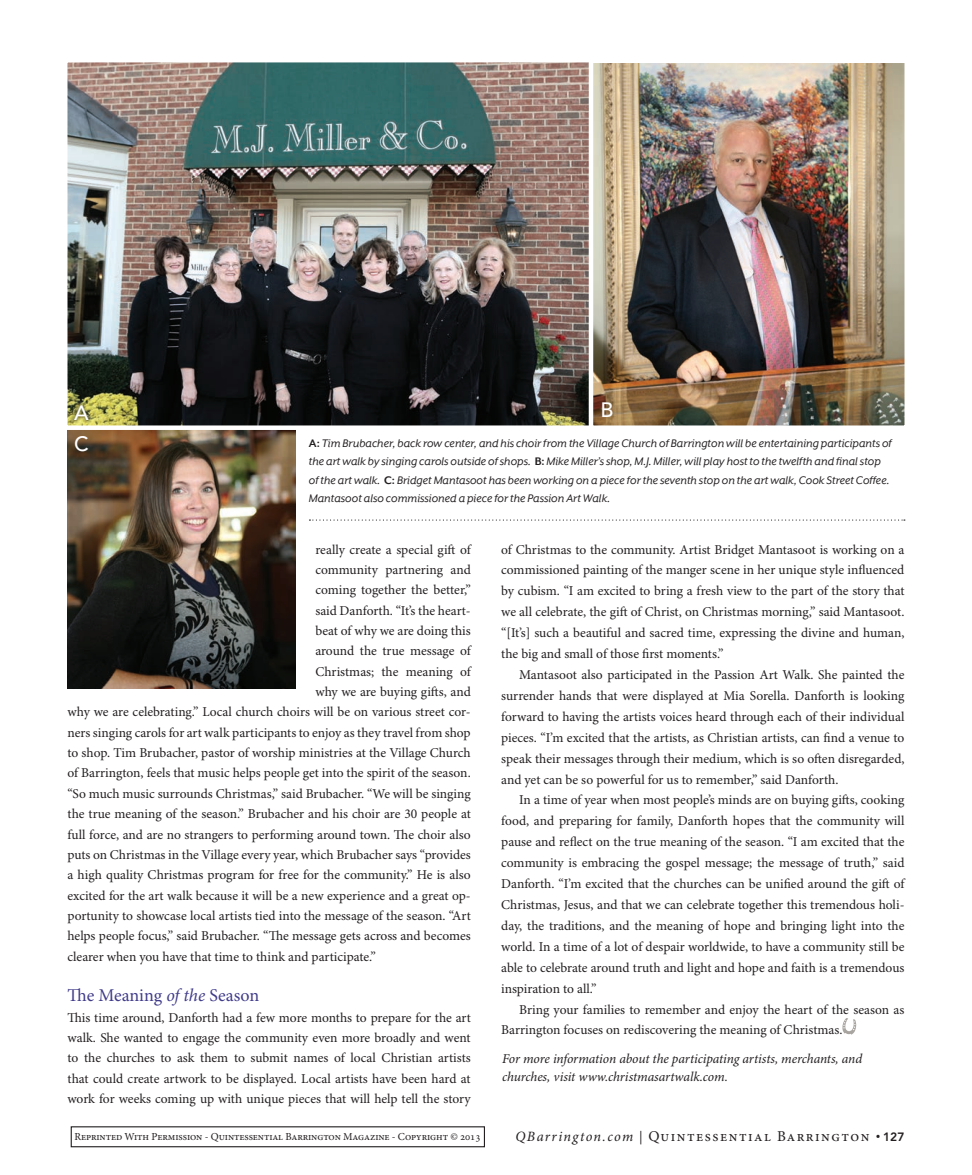
<style>
.page{position:relative;width:972px;height:1175px;background:#fff}
.page>*{position:absolute;margin:0;border:0;box-sizing:border-box;transform-origin:0 0}
.t1{font:500 20.7px "Avenir LT Std";color:#fff}
._1_-_Text_Indent{font:18px "Minion Pro";color:#413c8a}
.t2{font:15px "Minion Pro";letter-spacing:.1em;color:#231f20}
._1_-_Text_Indent-2{font:13.5px/20.9px "Minion Pro";color:#231f20;text-align:justify}
.t3{font:italic 13.5px/18px "Minion Pro";letter-spacing:-.01em;color:#231f20}
.Captions_-_At_Home{font:12.75px/18px "Mr Eaves XL San Alt RI";color:#231f20}
.t4{font:10.65px "Minion Pro";letter-spacing:-.01em;color:#231f20}
.s1{font-family:"Mr Eaves XL San B"}
.s2{font-style:italic}
.s3{font-style:italic;font-size:14.25px}
.s4{font-size:13.5px}
.s5{font-size:12px}
.s6{font-family:"Avenir LT Std";font-weight:800;font-size:12px}
</style>
<div class="page">
<img style="left:68px;top:432px;width:228px;height:256px">
<img style="left:67px;top:62px;width:519px;height:370px">
<svg style="left:309px;top:519px;width:596px;height:1px"></svg>
<img style="left:586px;top:62px;width:319px;height:364px">
<div style="left:71px;top:401px;width:21px;height:22px;background:#231f20;opacity:.75"></div>
<svg style="left:842px;top:1018px;width:15px;height:16px"></svg>
<div style="left:71px;top:1126px;width:414px;height:21px;border:1px solid #231f20"></div>
<p class="t1" style="left:74px;top:401px;width:16px">A</p>
<p class="t1" style="left:74px;top:431px;width:16px">C</p>
<p class="t1" style="left:600px;top:397px;width:15px">B</p>
<p class="Captions_-_At_Home" style="left:309px;top:434px;width:584px"><span class="s1">A:</span> Tim Brubacher, back row center, and his choir from the Village Church of Barrington will be entertaining participants of the art walk by singing carols outside of shops. <span class="s1">B:</span> Mike Miller’s shop, M.J. Miller, will play host to the twelfth and final stop of the art walk. <span class="s1">C:</span> Bridget Mantasoot has been working on a piece for the seventh stop on the art walk, Cook Street Coffee.<br>Mantasoot also commissioned a piece for the Passion Art Walk.</p>
<p class="_1_-_Text_Indent-2" style="left:315px;top:539px;width:157px">really create a special gift of</p>
<p class="_1_-_Text_Indent-2" style="left:315px;top:559px;width:157px">community partnering and</p>
<p class="_1_-_Text_Indent-2" style="left:315px;top:580px;width:157px">coming together the better,”</p>
<p class="_1_-_Text_Indent-2" style="left:315px;top:600px;width:157px">said Danforth. “It’s the heart-</p>
<p class="_1_-_Text_Indent-2" style="left:315px;top:621px;width:157px">beat of why we are doing this</p>
<p class="_1_-_Text_Indent-2" style="left:315px;top:641px;width:157px">around the true message of</p>
<p class="_1_-_Text_Indent-2" style="left:315px;top:661px;width:157px">Christmas; the meaning of</p>
<p class="_1_-_Text_Indent-2" style="left:315px;top:682px;width:157px">why we are buying gifts, and</p>
<p class="_1_-_Text_Indent-2" style="left:68px;top:702px;width:405px">why we are celebrating.” Local church choirs will be on various street cor-</p>
<p class="_1_-_Text_Indent-2" style="left:68px;top:722px;width:405px">ners singing carols for art walk participants to enjoy as they travel from shop</p>
<p class="_1_-_Text_Indent-2" style="left:68px;top:743px;width:405px">to shop. Tim Brubacher, pastor of worship ministries at the Village Church</p>
<p class="_1_-_Text_Indent-2" style="left:68px;top:763px;width:405px">of Barrington, feels that music helps people get into the spirit of the season.</p>
<p class="_1_-_Text_Indent-2" style="left:68px;top:783px;width:405px">“So much music surrounds Christmas,” said Brubacher. “We will be singing</p>
<p class="_1_-_Text_Indent-2" style="left:68px;top:804px;width:405px">the true meaning of the season.” Brubacher and his choir are 30 people at</p>
<p class="_1_-_Text_Indent-2" style="left:68px;top:824px;width:405px">full force, and are no strangers to performing around town. The choir also</p>
<p class="_1_-_Text_Indent-2" style="left:68px;top:844px;width:405px">puts on Christmas in the Village every year, which Brubacher says “provides</p>
<p class="_1_-_Text_Indent-2" style="left:68px;top:865px;width:405px">a high quality Christmas program for free for the community.” He is also</p>
<p class="_1_-_Text_Indent-2" style="left:68px;top:885px;width:405px">excited for the art walk because it will be a new experience and a great op-</p>
<p class="_1_-_Text_Indent-2" style="left:68px;top:905px;width:405px">portunity to showcase local artists tied into the message of the season. “Art</p>
<p class="_1_-_Text_Indent-2" style="left:68px;top:926px;width:405px">helps people focus,” said Brubacher. “The message gets across and becomes</p>
<p class="_1_-_Text_Indent-2" style="left:68px;top:946px;width:310px">clearer when you have that time to think and participate.”</p>
<p class="_1_-_Text_Indent" style="left:68px;top:984px;width:193px">The Meaning <span class="s2">of the</span> Season</p>
<p class="_1_-_Text_Indent-2" style="left:68px;top:1007px;width:405px;line-height:20.4px">This time around, Danforth had a few more months to prepare for the art walk. She wanted to engage the community even more broadly and went to the churches to ask them to submit names of local Christian artists that could create artwork to be displayed. Local artists have been hard at work for weeks coming up with unique pieces that will help tell the story</p>
<p class="_1_-_Text_Indent-2" style="left:501px;top:539px;width:405px">of Christmas to the community. Artist Bridget Mantasoot is working on a commissioned painting of the manger scene in her unique style influenced by cubism. “I am excited to bring a fresh view to the part of the story that we all celebrate, the gift of Christ, on Christmas morning,” said Mantasoot. “[It’s] such a beautiful and sacred time, expressing the divine and human, the big and small of those first moments.”</p>
<p class="_1_-_Text_Indent-2" style="left:501px;top:665px;width:405px;text-indent:18px">Mantasoot also participated in the Passion Art Walk. She painted the surrender hands that were displayed at Mia Sorella. Danforth is looking forward to having the artists voices heard through each of their individual pieces. “I’m excited that the artists, as Christian artists, can find a venue to speak their messages through their medium, which is so often disregarded, and yet can be so powerful for us to remember,” said Danforth.</p>
<p class="_1_-_Text_Indent-2" style="left:501px;top:790px;width:405px;text-indent:18px">In a time of year when most people’s minds are on buying gifts, cooking food, and preparing for family, Danforth hopes that the community will pause and reflect on the true meaning of the season. “I am excited that the community is embracing the gospel message; the message of truth,” said Danforth. “I’m excited that the churches can be unified around the gift of Christmas, Jesus, and that we can celebrate together this tremendous holi&shy;day, the traditions, and the meaning of hope and bringing light into the world. In a time of a lot of despair worldwide, to have a community still be able to celebrate around truth and light and hope and faith is a tremendous inspiration to all.”</p>
<p class="_1_-_Text_Indent-2" style="left:501px;top:999px;width:405px;text-indent:18px">Bring your families to remember and enjoy the heart of the season as<br>Barrington focuses on rediscovering the meaning of Christmas.</p>
<p class="t3" style="left:502px;top:1050px;width:362px">For more information about the participating artists, merchants, and churches, visit www.christmasartwalk.com.</p>
<p class="t4" style="left:74px;top:1130px;width:408px">Reprinted With Permission - Quintessential Barrington Magazine - Copyright © 2013</p>
<p class="t2" style="left:516px;top:1127px;width:390px"><span class="s3">QBarrington.com</span> <span class="s4">|</span> Quintessential Barrington <span class="s5">•</span> <span class="s6">127</span></p>
</div>
